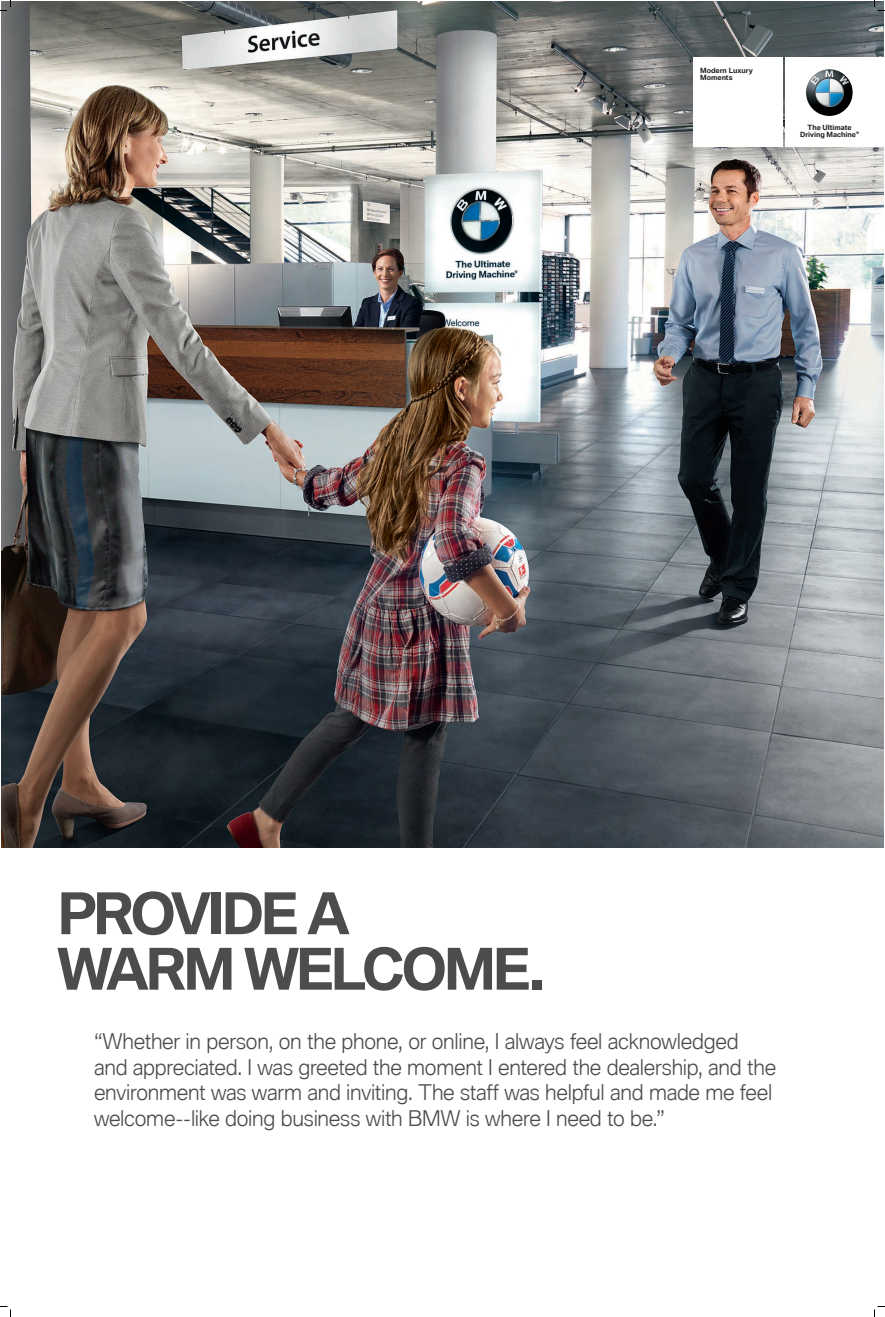
<style>
.page{position:relative;width:885px;height:1317px;background:#fff}
.page>*{position:absolute;margin:0;border:0;box-sizing:border-box;transform-origin:0 0}
.t1{font:700 55.5px "BMW Type Global Pro";letter-spacing:-.06em;color:#4b4c4d}
.t2{font:300 21px/25.5px "BMW Type Global Pro";letter-spacing:-.01em;color:#4b4c4d}
.t3{font:700 7px/7.7px "BMW Type Global Pro";color:#231f20}
.t4{font:700 6.95px/7.6px "BMW Type Global Pro";color:#231f20;text-align:center}
.t5{font:700 3.5px "BMW Type Global Pro";color:#231f20}
</style>
<div class="page">
<img style="left:2px;top:2px;width:882px;height:846px">
<div style="left:693px;top:57px;width:90px;height:90px;background:#fff"></div>
<div style="left:785px;top:57px;width:99px;height:90px;background:#fff"></div>
<img style="left:806px;top:69px;width:47px;height:47px">
<svg style="left:0;top:0;width:11px;height:11px"></svg>
<svg style="left:0;top:1306px;width:11px;height:11px"></svg>
<svg style="left:874px;top:0;width:11px;height:11px"></svg>
<svg style="left:874px;top:1306px;width:11px;height:11px"></svg>
<p class="t3" style="left:700px;top:66px;width:54px">Modern Luxury<br>Moments</p>
<p class="t4" style="left:800px;top:124px;width:57px">The Ultimate<br>Driving Machine</p>
<p class="t5" style="left:856px;top:131px;width:5px">®</p>
<p class="t1" style="left:57px;top:883px;width:294px">PROVIDE A</p>
<p class="t1" style="left:57px;top:938px;width:489px">WARM WELCOME.</p>
<p class="t2" style="left:94px;top:1030px;width:684px">“Whether in person, on the phone, or online, I always feel acknowledged and appreciated. I was greeted the moment I entered the dealership, and the environment was warm and inviting. The staff was helpful and made me feel welcome--like doing business with BMW is where I need to be.”</p>
</div>
